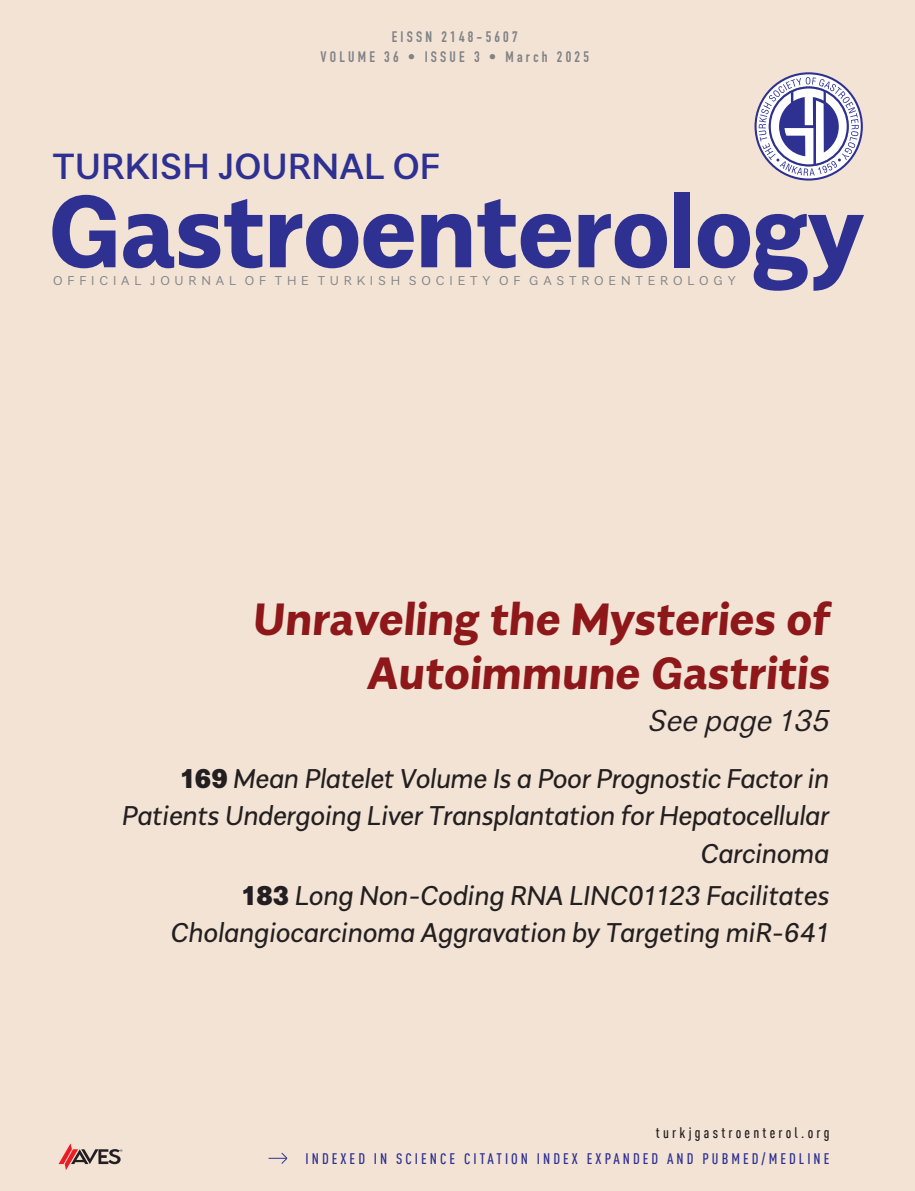
<style>
.page{position:relative;width:915px;height:1191px;background:#fff}
.page>*{position:absolute;margin:0;border:0;box-sizing:border-box;transform-origin:0 0}
.t1{font:700 102px "Alergia Normal";letter-spacing:-.01em;color:#2e3092}
.t2{font:700 45px/54px "Alergia Normal";color:#8e171a;text-align:right}
.t3{font:500 36.15px "Alergia Normal";color:#2e3092}
.t4{font:italic 300 30px "Alergia Normal";color:#231f20}
.t5{font:italic 27px/37.5px "Alergia Normal";letter-spacing:-.015em;color:#231f20;text-align:right}
.t6{font:500 15px "DIN Cond";letter-spacing:.2em;color:#2e3092}
.t7{font:700 15px/19.5px "DIN Condensed";letter-spacing:.215em;color:#808285;text-align:center}
.t8{font:500 15px "DIN Cond";letter-spacing:.215em;color:#231f20}
.t9{font:300 12.75px "Alergia Normal";color:#808285}
.s1{font-weight:900;font-style:normal}
</style>
<div class="page">
<div style="left:0;top:0;width:914px;height:1191px;background:#f2e3d5"></div>
<svg style="left:268px;top:1152px;width:19px;height:11px"></svg>
<svg style="left:58px;top:1143px;width:64px;height:27px"></svg>
<svg style="left:754px;top:72px;width:108px;height:109px"></svg>
<p class="t7" style="left:320px;top:27px;width:270px">EISSN 2148-5607<br>VOLUME 36 • ISSUE 3 • March 2025</p>
<h3 class="t3" style="left:53px;top:138px;width:388px">TURKISH JOURNAL OF</h3>
<h1 class="t1" style="left:48px;top:150px;width:817px">Gastroenterology</h1>
<p class="t9" style="left:53px;top:271px;width:683px">O F F I C I A L J O U R N A L O F T H E T U R K I S H S O C I E T Y O F G A S T R O E N T E R O L O G Y</p>
<h2 class="t2" style="left:252px;top:588px;width:584px">Unraveling the Mysteries of<br>Autoimmune Gastritis</h2>
<p class="t4" style="left:647px;top:697px;width:186px">See page 135</p>
<p class="t5" style="left:122px;top:757px;width:709px"><span class="s1">169</span> Mean Platelet Volume Is a Poor Prognostic Factor in<br>Patients Undergoing Liver Transplantation for Hepatocellular<br>Carcinoma</p>
<p class="t5" style="left:170px;top:874px;width:660px"><span class="s1">183</span> Long Non-Coding RNA LINC01123 Facilitates<br>Cholangiocarcinoma Aggravation by Targeting miR-641</p>
<p class="t8" style="left:655px;top:1123px;width:175px">turkjgastroenterol.org</p>
<p class="t6" style="left:305px;top:1149px;width:525px">INDEXED IN SCIENCE CITATION INDEX EXPANDED AND PUBMED/MEDLINE</p>
</div>
